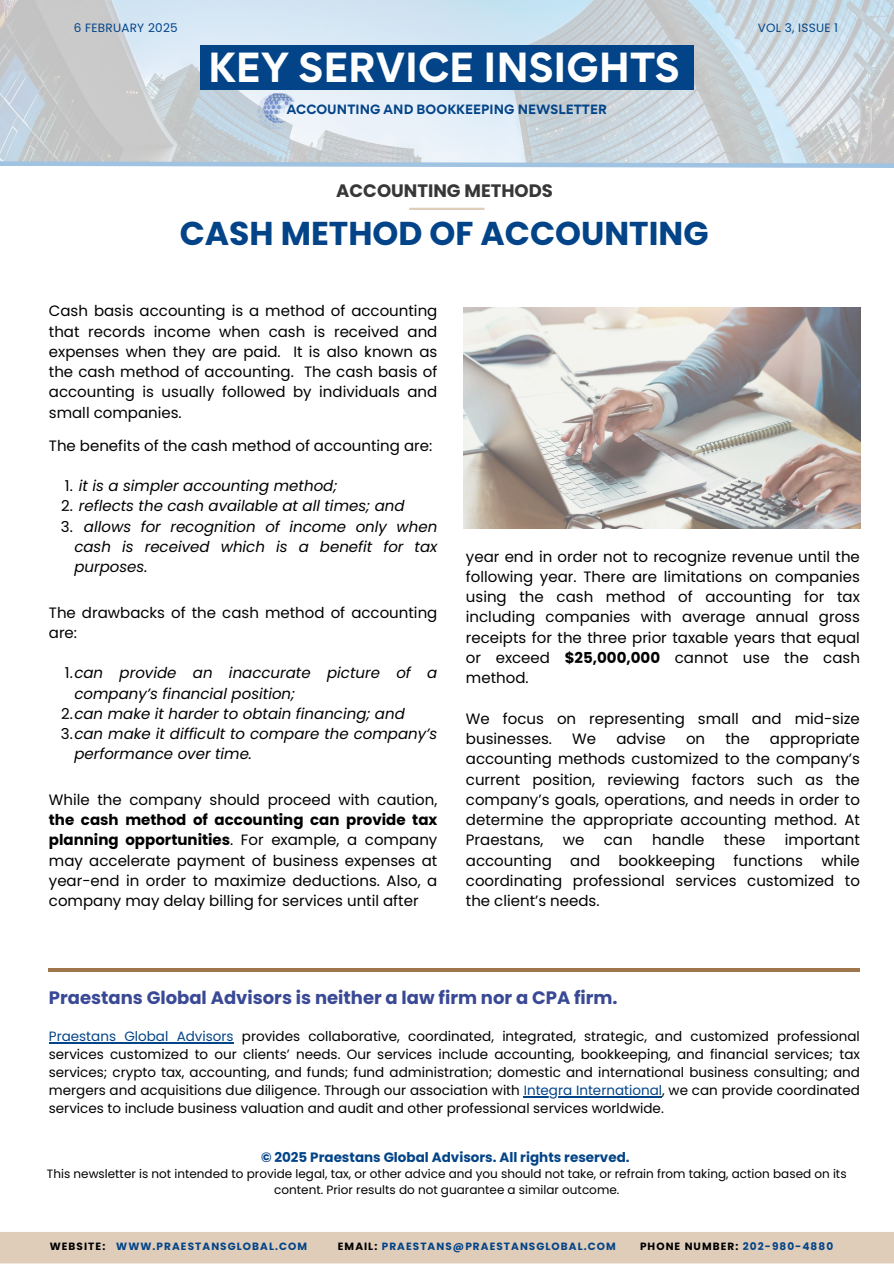
<style>
.page{position:relative;width:894px;height:1264px;background:#fff}
.page>*{position:absolute;margin:0;border:0;box-sizing:border-box;transform-origin:0 0}
.t1{font:700 37.5px "Gordita";color:#fff}
.t2{font:700 33px "Poppins";color:#034488}
.t3{font:700 18px "Poppins";color:#394995}
.t4{font:700 18px "Poppins";color:#373737}
.t5{font:15px/20.2px "Poppins";color:#000;text-align:justify}
.t6{font:italic 15px/20.2px "Poppins";color:#000}
.t7{font:13.5px/18px "Poppins";color:#000;text-align:justify}
.t8{font:700 13.5px "Poppins";color:#034488}
.t9{font:12px/16px "Poppins";color:#000;text-align:center}
.t10{font:700 12px "Gordita";letter-spacing:.005em;color:#034488}
.t11{font:12px "Poppins";letter-spacing:.02em;color:#034488}
.t12{font:700 10.5px "Poppins";letter-spacing:.1em;color:#034488}
.t13{font:700 10.5px "Poppins";letter-spacing:.1em;color:#000}
.s1{font-style:normal}
.s2{font-weight:700}
.s3{color:#034488}
.s4{color:#000}
</style>
<div class="page">
<hr style="left:409px;top:208px;width:75px;height:2px;background:#dfcdba">
<img style="left:0;top:0;width:893px;height:159px">
<div style="left:200px;top:45px;width:493px;height:44px;background:#034488"></div>
<div style="left:0;top:1231px;width:893px;height:32px;background:#dfcdba"></div>
<img style="left:255px;top:89px;width:43px;height:44px">
<img style="left:261px;top:89px;width:37px;height:37px">
<svg style="left:0;top:159px;width:893px;height:9px;background:#bcd0e1"></svg>
<hr style="left:49px;top:968px;width:810px;height:3px;background:#a0764c">
<img style="left:463px;top:307px;width:396px;height:221px">
<hr style="left:49px;top:1042px;width:184px;height:1px;background:#034488">
<hr style="left:523px;top:1096px;width:139px;height:1px;background:#034488">
<p class="t11" style="left:74px;top:19px;width:105px">6 FEBRUARY 2025</p>
<p class="t11" style="left:757px;top:19px;width:82px">VOL 3, ISSUE 1</p>
<p class="t1" style="left:208px;top:42px;width:473px">KEY SERVICE INSIGHTS</p>
<h6 class="t10" style="left:287px;top:101px;width:321px">ACCOUNTING AND BOOKKEEPING NEWSLETTER</h6>
<p class="t4" style="left:336px;top:178px;width:218px">ACCOUNTING METHODS</p>
<p class="t2" style="left:180px;top:211px;width:530px">CASH METHOD OF ACCOUNTING</p>
<h1 class="t5" style="left:49px;top:301px;width:390px">Cash basis accounting is a method of accounting that records income when cash is received and expenses when they are paid. It is also known as the cash method of accounting. The cash basis of accounting is usually followed by individuals and small companies.</h1>
<h3 class="t5" style="left:49px;top:435px;width:385px">The benefits of the cash method of accounting are:</h3>
<p class="t6" style="left:65px;top:475px;width:274px"><span class="s1">1.</span> it is a simpler accounting method;</p>
<h2 class="t6" style="left:61px;top:496px;width:345px"><span class="s1">2.</span> reflects the cash available at all times; and</h2>
<h5 class="t6" style="left:74px;top:516px;width:364px;text-align:justify;text-indent:10px">allows for recognition of income only when cash is received which is a benefit for tax purposes.</h5>
<p class="t5" style="left:61px;top:516px;width:13px">3.</p>
<h5 class="t5" style="left:49px;top:602px;width:390px">The drawbacks of the cash method of accounting are:</h5>
<p class="t6" style="left:74px;top:663px;width:364px;text-indent:-9px"><span class="s1">1.</span>can provide an inaccurate picture of a company’s financial position;</p>
<p class="t6" style="left:61px;top:703px;width:345px"><span class="s1">2.</span>can make it harder to obtain financing; and</p>
<p class="t6" style="left:74px;top:723px;width:364px;text-indent:-14px"><span class="s1">3.</span>can make it difficult to compare the company’s performance over time.</p>
<h5 class="t5" style="left:49px;top:789px;width:390px">While the company should proceed with caution, <span class="s2">the cash method of accounting can provide tax planning opportunities</span>. For example, a company may accelerate payment of business expenses at year-end in order to maximize deductions. Also, a company may delay billing for services until after</h5>
<p class="t5" style="left:466px;top:546px;width:395px">year end in order not to recognize revenue until the following year. There are limitations on companies using the cash method of accounting for tax including companies with average annual gross receipts for the three prior taxable years that equal or exceed <span class="s2">$25,000,000</span> cannot use the cash method.</p>
<p class="t5" style="left:466px;top:708px;width:395px">We focus on representing small and mid-size businesses.</p>
<p class="t5" style="left:466px;top:728px;width:395px;text-indent:304px">appropriate accounting methods customized to the company’s current position, reviewing factors such as the company’s goals, operations, and needs in order to determine the appropriate accounting method. At Praestans,</p>
<p class="t5" style="left:572px;top:728px;width:25px">We</p>
<p class="t5" style="left:616px;top:728px;width:51px">advise</p>
<p class="t5" style="left:685px;top:728px;width:21px">on</p>
<p class="t5" style="left:725px;top:728px;width:26px">the</p>
<p class="t5" style="left:466px;top:829px;width:395px;text-indent:319px">important accounting and bookkeeping functions while coordinating professional services customized to the client’s needs.</p>
<p class="t5" style="left:562px;top:829px;width:23px">we</p>
<p class="t5" style="left:603px;top:829px;width:30px">can</p>
<p class="t5" style="left:652px;top:829px;width:54px">handle</p>
<p class="t5" style="left:723px;top:829px;width:43px">these</p>
<p class="t3" style="left:49px;top:984px;width:570px">Praestans Global Advisors is neither a law firm nor a CPA firm.</p>
<h5 class="t7" style="left:49px;top:1027px;width:812px"><span class="s3">Praestans Global Advisors</span> provides collaborative, coordinated, integrated, strategic, and customized professional services customized to our clients’ needs. Our services include accounting, bookkeeping, and financial services; tax services; crypto tax, accounting, and funds; fund administration; domestic and international business consulting; and mergers and acquisitions due diligence. Through our association with <span class="s3">Integra International</span>, we can provide coordinated</h5>
<p class="t7" style="left:49px;top:1099px;width:616px">services to include business valuation and audit and other professional services worldwide.</p>
<h5 class="t8" style="left:261px;top:1147px;width:370px">© 2025 Praestans Global Advisors. All rights reserved.</h5>
<h5 class="t9" style="left:47px;top:1165px;width:800px">This newsletter is not intended to provide legal, tax, or other advice and you should not take, or refrain from taking, action based on its content. Prior results do not guarantee a similar outcome.</h5>
<p class="t12" style="left:50px;top:1239px;width:259px"><span class="s4">WEBSITE:</span> WWW.PRAESTANSGLOBAL.COM</p>
<p class="t12" style="left:338px;top:1239px;width:279px"><span class="s4">EMAIL:</span> PRAESTANS@PRAESTANSGLOBAL.COM</p>
<p class="t13" style="left:639px;top:1239px;width:195px">PHONE NUMBER: <span class="s3">202-980-4880</span></p>
</div>
